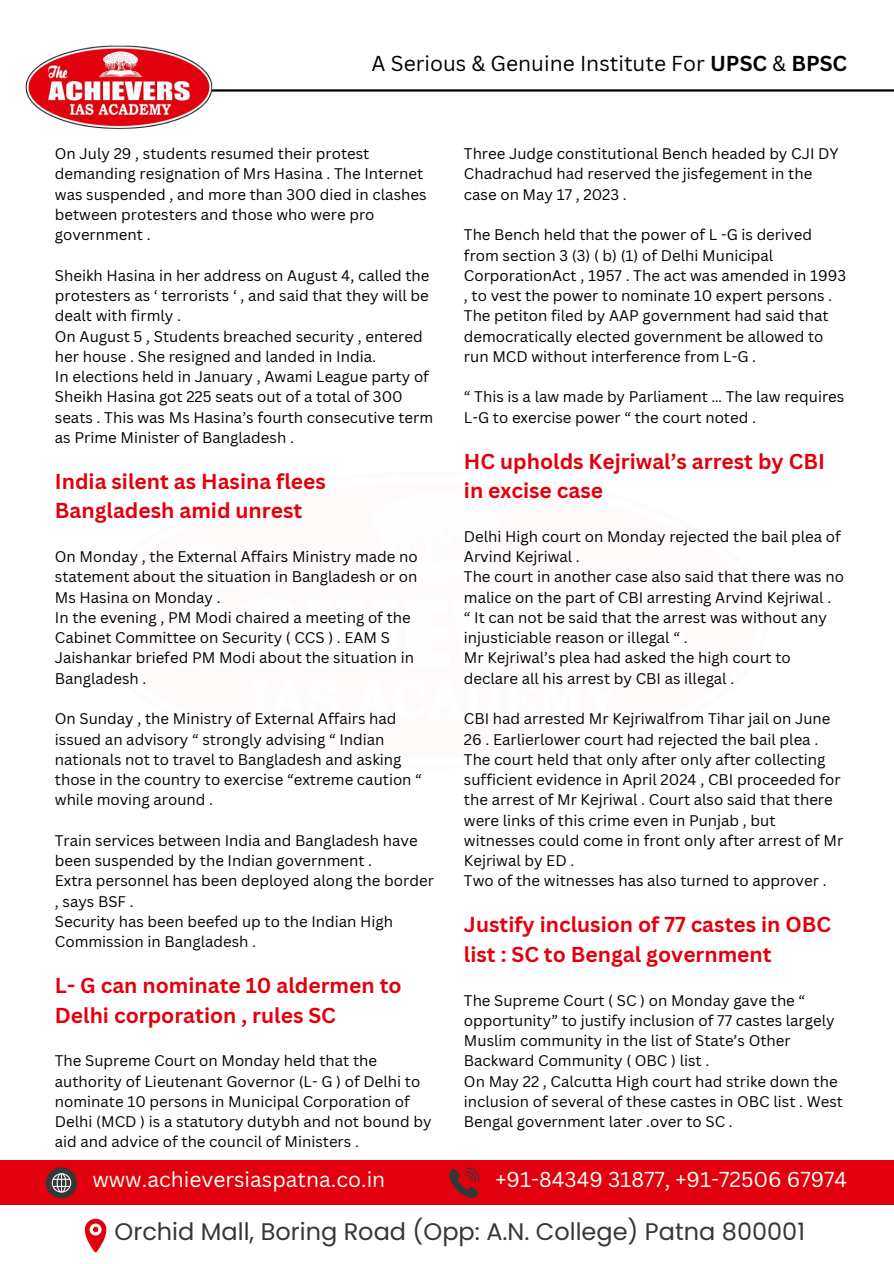
<style>
.page{position:relative;width:894px;height:1264px;background:#fff}
.page>*{position:absolute;margin:0;border:0;box-sizing:border-box;transform-origin:0 0}
.t1{font:24px "Poppins";color:#373737}
.t2{font:700 21px/29.2px "Canva Sans";color:#e3000e}
.t3{font:21px "Canva Sans";color:#fff}
.t4{font:21px "Canva Sans";color:#000}
.t5{font:15px/20.2px "Canva Sans";color:#000}
.s1{font-weight:700}
</style>
<div class="page">
<hr style="left:209px;top:89px;width:684px;height:3px;background:#000">
<img style="left:25px;top:45px;width:221px;height:85px">
<div style="left:0;top:1160px;width:893px;height:45px;background:#e3000e"></div>
<svg style="left:85px;top:1218px;width:21px;height:34px"></svg>
<svg style="left:46px;top:1167px;width:31px;height:31px"></svg>
<svg style="left:449px;top:1167px;width:30px;height:31px"></svg>
<h2 class="t4" style="left:371px;top:49px;width:477px">A Serious &amp; Genuine Institute For <span class="s1">UPSC</span> &amp; <span class="s1">BPSC</span></h2>
<p class="t5" style="left:55px;top:143px;width:373px">On July 29 , students resumed their protest demanding resignation of Mrs Hasina . The Internet was suspended , and more than 300 died in clashes between protesters and those who were pro government .</p>
<p class="t5" style="left:55px;top:265px;width:380px">Sheikh Hasina in her address on August 4, called the protesters as ‘ terrorists ‘ , and said that they will be dealt with firmly .<br>On August 5 , Students breached security , entered her house . She resigned and landed in India.<br>In elections held in January , Awami League party of Sheikh Hasina got 225 seats out of a total of 300 seats . This was Ms Hasina’s fourth consecutive term as Prime Minister of Bangladesh .</p>
<h2 class="t2" style="left:55px;top:466px;width:272px">India silent as Hasina flees<br>Bangladesh amid unrest</h2>
<p class="t5" style="left:55px;top:546px;width:364px">On Monday , the External Affairs Ministry made no statement about the situation in Bangladesh or on Ms Hasina on Monday .<br>In the evening , PM Modi chaired a meeting of the Cabinet Committee on Security ( CCS ) . EAM S Jaishankar briefed PM Modi about the situation in Bangladesh .</p>
<p class="t5" style="left:55px;top:708px;width:368px">On Sunday , the Ministry of External Affairs had issued an advisory “ strongly advising “ Indian nationals not to travel to Bangladesh and asking those in the country to exercise “extreme caution “ while moving around .</p>
<p class="t5" style="left:55px;top:829px;width:380px">Train services between India and Bangladesh have been suspended by the Indian government .<br>Extra personnel has been deployed along the border , says BSF .<br>Security has been beefed up to the Indian High Commission in Bangladesh .</p>
<h2 class="t2" style="left:55px;top:970px;width:348px">L- G can nominate 10 aldermen to<br>Delhi corporation , rules SC</h2>
<p class="t5" style="left:55px;top:1050px;width:378px">The Supreme Court on Monday held that the authority of Lieutenant Governor (L- G ) of Delhi to nominate 10 persons in Municipal Corporation of Delhi (MCD ) is a statutory dutybh and not bound by aid and advice of the council of Ministers .</p>
<p class="t5" style="left:464px;top:143px;width:376px">Three Judge constitutional Bench headed by CJI DY<br>Chadrachud had reserved the jisfegement in the case on May 17 , 2023 .</p>
<p class="t5" style="left:464px;top:224px;width:383px">The Bench held that the power of L -G is derived from section 3 (3) ( b) (1) of Delhi Municipal CorporationAct , 1957 . The act was amended in 1993 , to vest the power to nominate 10 expert persons .<br>The petiton filed by AAP government had said that democratically elected government be allowed to run MCD without interference from L-G .</p>
<p class="t5" style="left:464px;top:386px;width:382px">“ This is a law made by Parliament … The law requires<br>L-G to exercise power “ the court noted .</p>
<h2 class="t2" style="left:464px;top:446px;width:362px">HC upholds Kejriwal’s arrest by CBI in excise case</h2>
<p class="t5" style="left:464px;top:526px;width:381px">Delhi High court on Monday rejected the bail plea of Arvind Kejriwal .<br>The court in another case also said that there was no malice on the part of CBI arresting Arvind Kejriwal .<br>“ It can not be said that the arrest was without any injusticiable reason or illegal “ .<br>Mr Kejriwal’s plea had asked the high court to declare all his arrest by CBI as illegal .</p>
<p class="t5" style="left:464px;top:708px;width:381px">CBI had arrested Mr Kejriwalfrom Tihar jail on June 26 . Earlierlower court had rejected the bail plea .<br>The court held that only after only after collecting sufficient evidence in April 2024 , CBI proceeded for the arrest of Mr Kejriwal . Court also said that there were links of this crime even in Punjab , but witnesses could come in front only after arrest of Mr Kejriwal by ED .<br>Two of the witnesses has also turned to approver .</p>
<h2 class="t2" style="left:464px;top:909px;width:368px">Justify inclusion of 77 castes in OBC list : SC to Bengal government</h2>
<p class="t5" style="left:464px;top:989px;width:380px">The Supreme Court ( SC ) on Monday gave the “ opportunity” to justify inclusion of 77 castes largely Muslim community in the list of State’s Other Backward Community ( OBC ) list .<br>On May 22 , Calcutta High court had strike down the inclusion of several of these castes in OBC list . West Bengal government later .over to SC .</p>
<h2 class="t3" style="left:92px;top:1164px;width:294px">www.achieversiaspatna.co.in</h2>
<h2 class="t3" style="left:495px;top:1164px;width:353px">+91-84349 31877, +91-72506 67974</h2>
<h1 class="t1" style="left:114px;top:1214px;width:691px">Orchid Mall, Boring Road (Opp: A.N. College) Patna 800001</h1>
</div>
